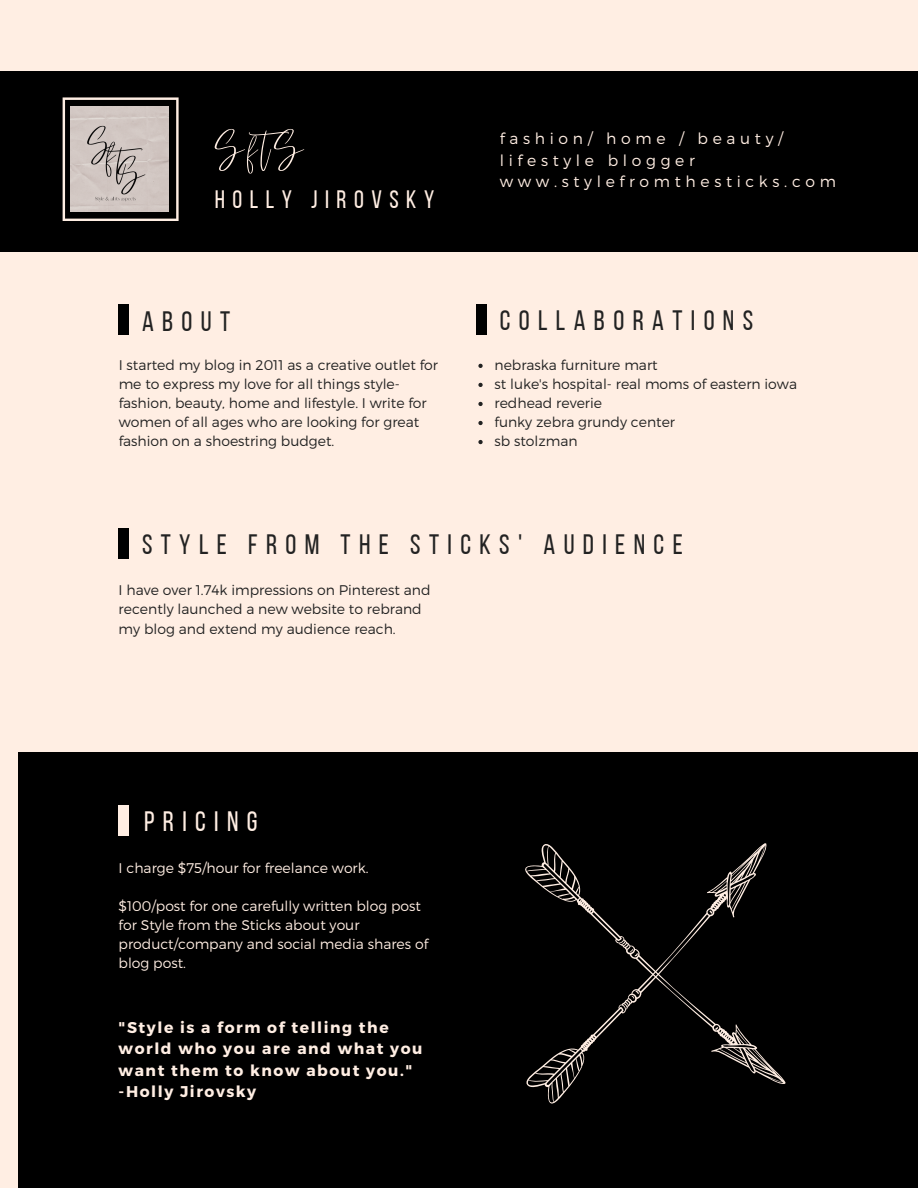
<style>
.page{position:relative;width:918px;height:1188px;background:#ffeee3}
.page>*{position:absolute;margin:0;border:0;box-sizing:border-box;transform-origin:0 0}
.t1{font:56.55px "Puzzled";color:#ffeee3}
.t2{font:28.05px "Bebas Neue";letter-spacing:.3em;color:#222}
.t3{font:28.05px "Bebas Neue";letter-spacing:.3em;color:#ffeee3}
.t4{font:25.2px "Bebas Neue";letter-spacing:.3em;color:#ffeee3}
.t5{font:700 15.6px/21.1px "Montserrat";letter-spacing:.1em;color:#ffeee3}
.t6{font:300 15.6px/21.1px "Montserrat";letter-spacing:.3em;color:#ffeee3}
.t7{font:300 13.95px/19px "Montserrat";color:#222}
.t8{font:300 13.95px/19px "Montserrat";color:#ffeee3}
</style>
<div class="page">
<div style="left:18px;top:753px;width:900px;height:435px;background:#000"></div>
<div style="left:119px;top:305px;width:10px;height:30px;background:#000"></div>
<div style="left:476px;top:304px;width:10px;height:30px;background:#000"></div>
<div style="left:119px;top:528px;width:10px;height:31px;background:#000"></div>
<div style="left:119px;top:805px;width:10px;height:31px;background:#ffeee3"></div>
<div style="left:0;top:72px;width:918px;height:180px;background:#000"></div>
<svg style="left:63px;top:97px;width:116px;height:124px"></svg>
<svg style="left:525px;top:843px;width:261px;height:241px"></svg>
<svg style="left:630px;top:949px;width:8px;height:8px"></svg>
<svg style="left:478px;top:364px;width:5px;height:4px"></svg>
<svg style="left:478px;top:383px;width:5px;height:4px"></svg>
<svg style="left:478px;top:402px;width:5px;height:4px"></svg>
<svg style="left:478px;top:421px;width:5px;height:4px"></svg>
<svg style="left:478px;top:440px;width:5px;height:4px"></svg>
<p class="t1" style="left:215px;top:114px;width:89px">SftS</p>
<p class="t4" style="left:215px;top:189px;width:221px">HOLLY JIROVSKY</p>
<p class="t2" style="left:142px;top:310px;width:90px">ABOUT</p>
<p class="t7" style="left:119px;top:355px;width:321px">I started my blog in 2011 as a creative outlet for me to express my love for all things style&shy;fashion, beauty, home and lifestyle. I write for women of all ages who are looking for great fashion on a shoestring budget.</p>
<p class="t6" style="left:500px;top:128px;width:285px">fashion/ home / beauty/ lifestyle blogger</p>
<p class="t6" style="left:500px;top:170px;width:338px">www.stylefromthesticks.com</p>
<p class="t2" style="left:500px;top:309px;width:255px">COLLABORATIONS</p>
<p class="t7" style="left:495px;top:355px;width:165px">nebraska furniture mart</p>
<p class="t7" style="left:495px;top:374px;width:304px">st luke's hospital- real moms of eastern iowa</p>
<p class="t7" style="left:495px;top:393px;width:109px">redhead reverie</p>
<p class="t7" style="left:495px;top:412px;width:182px">funky zebra grundy center</p>
<p class="t7" style="left:495px;top:431px;width:85px">sb stolzman</p>
<p class="t2" style="left:142px;top:533px;width:542px">STYLE FROM THE STICKS' AUDIENCE</p>
<p class="t7" style="left:119px;top:580px;width:313px">I have over 1.74k impressions on Pinterest and recently launched a new website to rebrand my blog and extend my audience reach.</p>
<p class="t3" style="left:144px;top:810px;width:115px">PRICING</p>
<p class="t8" style="left:119px;top:857px;width:252px">I charge $75/hour for freelance work.</p>
<p class="t8" style="left:119px;top:896px;width:311px">$100/post for one carefully written blog post for Style from the Sticks about your product/company and social media shares of blog post.</p>
<p class="t5" style="left:119px;top:1016px;width:305px">"Style is a form of telling the world who you are and what you want them to know about you."</p>
<p class="t5" style="left:119px;top:1080px;width:139px">-Holly Jirovsky</p>
</div>
